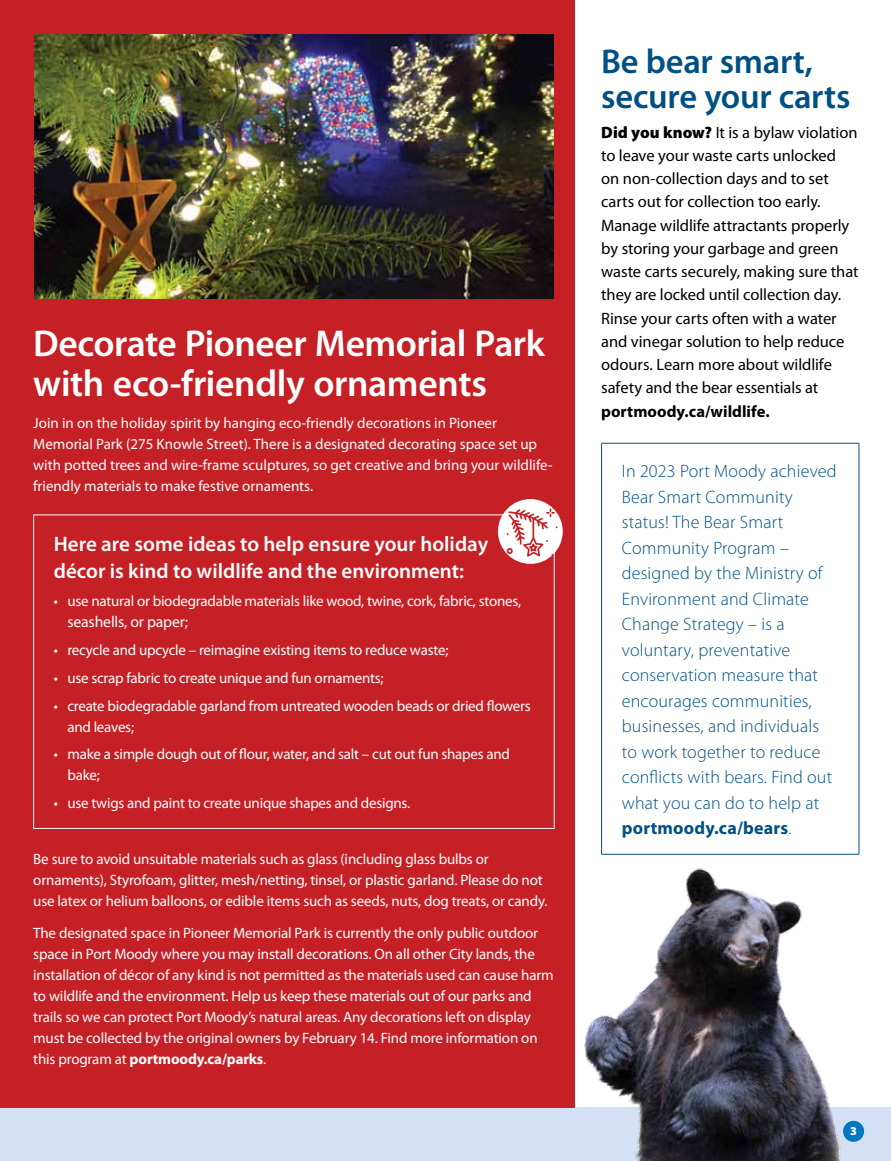
<style>
.page{position:relative;width:891px;height:1161px;background:#fff}
.page>*{position:absolute;margin:0;border:0;box-sizing:border-box;transform-origin:0 0}
.t1{font:600 37.5px/40.5px "Myriad Pro";letter-spacing:-.01em;color:#fff}
.t2{font:600 34.5px/34.5px "Myriad Pro";letter-spacing:-.01em;color:#005084}
.t3{font:600 21px/27px "Myriad Pro";color:#fff}
.t4{font:300 18px/25.5px "Myriad Pro";letter-spacing:.01em;color:#005084}
.t5{font:16.5px/23.2px "Myriad Pro";letter-spacing:-.005em;color:#000}
.t6{font:700 16.5px "Myriad Pro";letter-spacing:.005em;color:#000}
.t7{font:15.75px "Myriad Pro";letter-spacing:-.01em;color:#fff}
.t8{font:15px/21px "Myriad Pro";letter-spacing:-.01em;color:#fff}
.t9{font:900 12px "Myriad Pro";color:#fff}
.s1{font-weight:700}
.s2{font-weight:900}
</style>
<div class="page">
<div style="left:0;top:1108px;width:891px;height:53px;background:#d4e0f3"></div>
<div style="left:843px;top:1121px;width:21px;height:21px;background:#0079c1;border-radius:50%"></div>
<div style="left:0;top:0;width:575px;height:1108px;background:#c52026"></div>
<hr style="left:33px;top:515px;width:522px;height:1px;background:#fff">
<hr style="left:33px;top:515px;width:1px;height:313px;background:#fff">
<hr style="left:554px;top:515px;width:1px;height:313px;background:#fff">
<hr style="left:33px;top:828px;width:522px;height:1px;background:#fff">
<img style="left:34px;top:34px;width:520px;height:265px">
<div style="left:498px;top:499px;width:65px;height:65px;background:#fff;border-radius:50%"></div>
<svg style="left:507px;top:509px;width:50px;height:48px"></svg>
<hr style="left:601px;top:443px;width:258px;height:1px;background:#005084">
<hr style="left:601px;top:444px;width:1px;height:410px;background:#005084">
<hr style="left:859px;top:444px;width:1px;height:410px;background:#005084">
<hr style="left:601px;top:854px;width:258px;height:1px;background:#005084">
<img style="left:583px;top:868px;width:263px;height:293px">
<h1 class="t1" style="left:33px;top:322px;width:513px">Decorate Pioneer Memorial Park with eco-friendly ornaments</h1>
<p class="t8" style="left:33px;top:412px;width:521px">Join in on the holiday spirit by hanging eco-friendly decorations in Pioneer Memorial Park (275 Knowle Street). There is a designated decorating space set up with potted trees and wire-frame sculptures, so get creative and bring your wildlife&shy;friendly materials to make festive ornaments.</p>
<h3 class="t3" style="left:54px;top:530px;width:436px">Here are some ideas to help ensure your holiday décor is kind to wildlife and the environment:</h3>
<p class="t8" style="left:54px;top:590px;width:469px">• use natural or biodegradable materials like wood, twine, cork, fabric, stones,</p>
<p class="t7" style="left:67px;top:612px;width:122px">seashells, or paper;</p>
<p class="t8" style="left:54px;top:639px;width:396px">• recycle and upcycle – reimagine existing items to reduce waste;</p>
<p class="t8" style="left:54px;top:667px;width:331px">• use scrap fabric to create unique and fun ornaments;</p>
<p class="t8" style="left:67px;top:695px;width:465px;text-indent:-14px">• create biodegradable garland from untreated wooden beads or dried flowers and leaves;</p>
<p class="t8" style="left:67px;top:744px;width:444px;text-indent:-14px">• make a simple dough out of flour, water, and salt – cut out fun shapes and bake;</p>
<p class="t8" style="left:54px;top:792px;width:358px">• use twigs and paint to create unique shapes and designs.</p>
<p class="t8" style="left:33px;top:848px;width:516px">Be sure to avoid unsuitable materials such as glass (including glass bulbs or ornaments), Styrofoam, glitter, mesh/netting, tinsel, or plastic garland. Please do not use latex or helium balloons, or edible items such as seeds, nuts, dog treats, or candy.</p>
<p class="t8" style="left:33px;top:922px;width:522px">The designated space in Pioneer Memorial Park is currently the only public outdoor space in Port Moody where you may install decorations. On all other City lands, the installation of décor of any kind is not permitted as the materials used can cause harm to wildlife and the environment. Help us keep these materials out of our parks and trails so we can protect Port Moody’s natural areas. Any decorations left on display must be collected by the original owners by February 14. Find more information on this program at <span class="s1">portmoody.ca/parks</span>.</p>
<h2 class="t2" style="left:601px;top:43px;width:251px">Be bear smart, secure your carts</h2>
<p class="t5" style="left:601px;top:120px;width:259px"><span class="s2">Did you know?</span> It is a bylaw violation to leave your waste carts unlocked<br>on non-collection days and to set carts out for collection too early.<br>Manage wildlife attractants properly by storing your garbage and green waste carts securely, making sure that they are locked until collection day.<br>Rinse your carts often with a water and vinegar solution to help reduce odours. Learn more about wildlife safety and the bear essentials at</p>
<p class="t6" style="left:601px;top:400px;width:170px">portmoody.ca/wildlife.</p>
<p class="t4" style="left:622px;top:459px;width:216px">In 2023 Port Moody achieved<br>Bear Smart Community status! The Bear Smart<br>Community Program – designed by the Ministry of<br>Environment and Climate<br>Change Strategy – is a voluntary, preventative conservation measure that encourages communities, businesses, and individuals to work together to reduce conflicts with bears. Find out what you can do to help at <span class="s1">portmoody.ca/bears</span>.</p>
<p class="t9" style="left:850px;top:1124px;width:8px">3</p>
</div>
